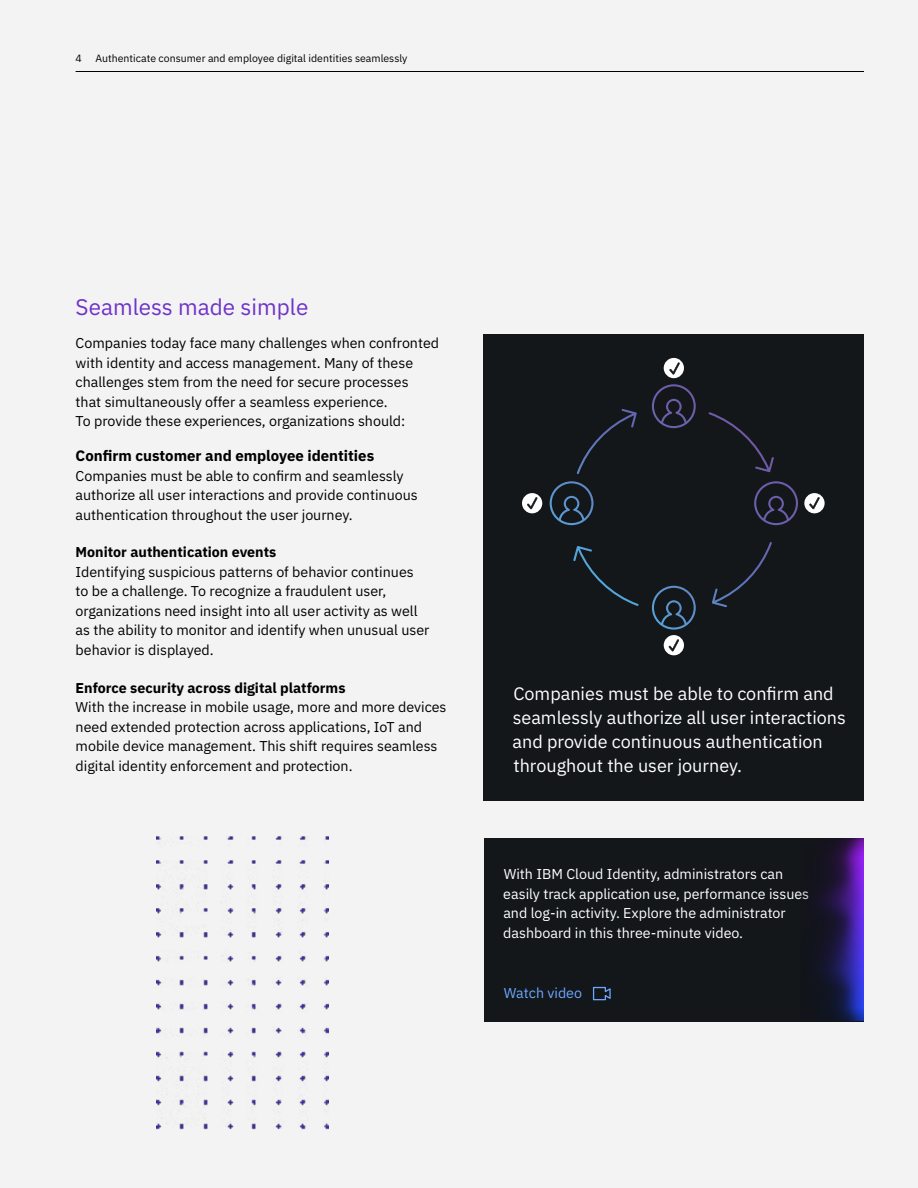
<style>
.page{position:relative;width:918px;height:1188px;background:#f3f3f3}
.page>*{position:absolute;margin:0;border:0;box-sizing:border-box;transform-origin:0 0}
.t1{font:22.5px "IBM Plex Sans";color:#6e32c9}
.t2{font:18px/24px "IBM Plex Sans";color:#fff}
.t3{font:700 15px "IBM Plex Sans";color:#000}
.t4{font:14.25px/19.5px "IBM Plex Sans";color:#000}
.t5{font:14.25px/19.5px "IBM Plex Sans";color:#fff}
.t6{font:700 14.25px "IBM Plex Sans";color:#000}
.t7{font:14.25px "IBM Plex Sans";color:#6ea6ff}
.t8{font:10.5px "IBM Plex Sans";color:#000}
</style>
<div class="page">
<hr style="left:76px;top:71px;width:788px;height:1px;background:#000">
<div style="left:484px;top:334px;width:380px;height:467px;background:#13171a"></div>
<svg style="left:550px;top:384px;width:248px;height:141px"></svg>
<div style="left:664px;top:358px;width:20px;height:20px;background:#fff;border-radius:50%"></div>
<div style="left:804px;top:493px;width:21px;height:20px;background:#fff;border-radius:50%"></div>
<div style="left:664px;top:635px;width:20px;height:20px;background:#fff;border-radius:50%"></div>
<div style="left:522px;top:493px;width:20px;height:20px;background:#fff;border-radius:50%"></div>
<svg style="left:669px;top:639px;width:10px;height:12px"></svg>
<svg style="left:809px;top:497px;width:11px;height:12px"></svg>
<svg style="left:527px;top:497px;width:10px;height:12px"></svg>
<svg style="left:669px;top:362px;width:11px;height:13px"></svg>
<div style="left:485px;top:838px;width:379px;height:184px;background:#13171a"></div>
<svg style="left:592px;top:986px;width:19px;height:15px"></svg>
<img style="left:816px;top:838px;width:48px;height:182px">
<img style="left:157px;top:836px;width:171px;height:294px">
<p class="t8" style="left:76px;top:50px;width:8px">4</p>
<p class="t8" style="left:95px;top:50px;width:313px">Authenticate consumer and employee digital identities seamlessly</p>
<h1 class="t1" style="left:76px;top:290px;width:234px">Seamless made simple</h1>
<p class="t4" style="left:76px;top:332px;width:365px">Companies today face many challenges when confronted with identity and access management. Many of these challenges stem from the need for secure processes<br>that simultaneously offer a seamless experience.<br>To provide these experiences, organizations should:</p>
<p class="t3" style="left:76px;top:444px;width:300px">Confirm customer and employee identities</p>
<p class="t4" style="left:76px;top:465px;width:344px">Companies must be able to confirm and seamlessly authorize all user interactions and provide continuous authentication throughout the user journey.</p>
<p class="t6" style="left:76px;top:541px;width:202px">Monitor authentication events</p>
<p class="t4" style="left:76px;top:561px;width:355px">Identifying suspicious patterns of behavior continues to be a challenge. To recognize a fraudulent user, organizations need insight into all user activity as well as the ability to monitor and identify when unusual user behavior is displayed.</p>
<p class="t6" style="left:76px;top:676px;width:271px">Enforce security across digital platforms</p>
<p class="t4" style="left:76px;top:696px;width:372px">With the increase in mobile usage, more and more devices need extended protection across applications, IoT and mobile device management. This shift requires seamless digital identity enforcement and protection.</p>
<p class="t2" style="left:513px;top:680px;width:335px">Companies must be able to confirm and seamlessly authorize all user interactions and provide continuous authentication throughout the user journey.</p>
<p class="t5" style="left:503px;top:863px;width:307px">With IBM Cloud Identity, administrators can easily track application use, performance issues and log-in activity. Explore the administrator dashboard in this three-minute video.</p>
<p class="t7" style="left:504px;top:982px;width:80px">Watch video</p>
</div>
